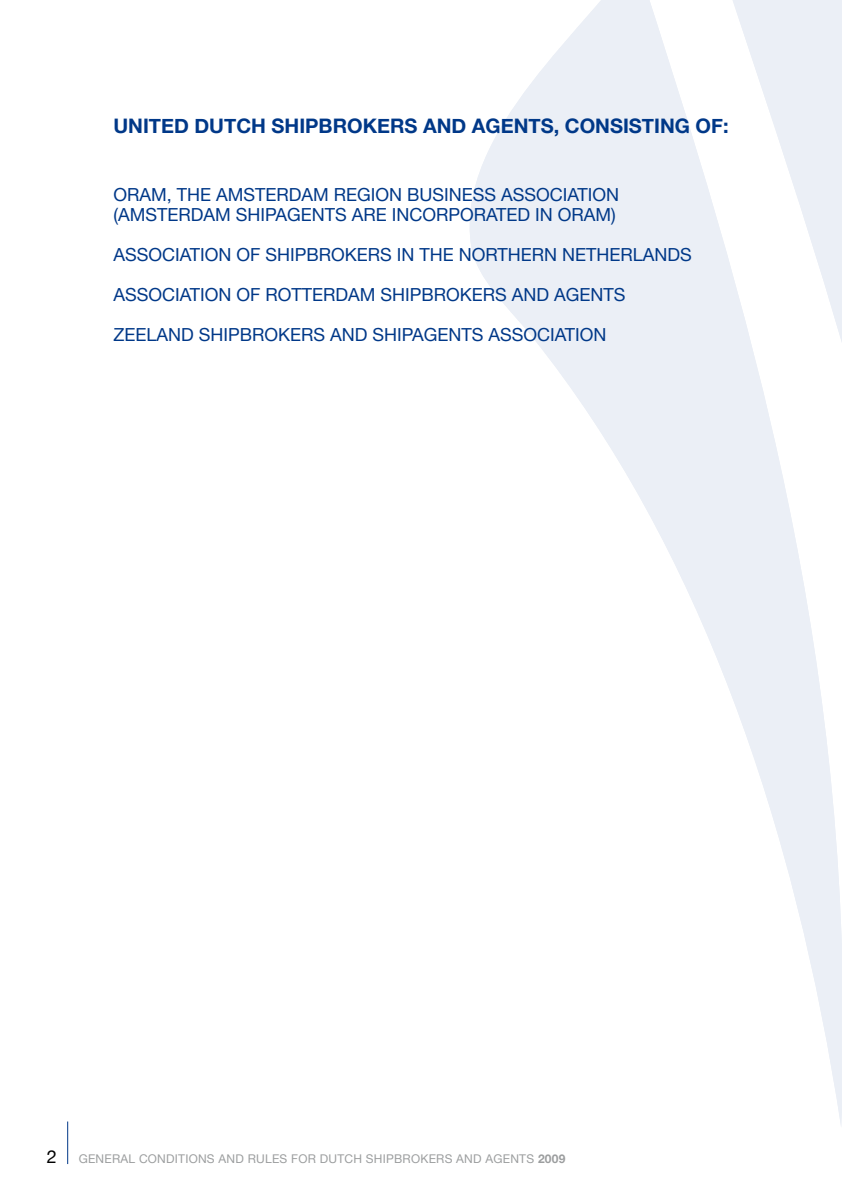
<style>
.page{position:relative;width:842px;height:1191px;background:#fff}
.page>*{position:absolute;margin:0;border:0;box-sizing:border-box;transform-origin:0 0}
.t1{font:700 20px "Helvetica Neue";color:#003888}
.t2{font:18px/20px "Helvetica Neue";color:#003888}
.t3{font:12px "Helvetica Neue";letter-spacing:.02em;color:#9c9e9f}
.s1{font-size:18px;color:#000}
.s2{font-weight:700}
</style>
<div class="page">
<hr style="left:67px;top:1121px;width:1px;height:43px;background:#003888">
<svg style="left:469px;top:0;width:373px;height:1125px"></svg>
<p class="t1" style="left:113px;top:113px;width:617px">UNITED DUTCH SHIPBROKERS AND AGENTS, CONSISTING OF:</p>
<p class="t2" style="left:113px;top:184px;width:14px">ORAM</p>
<p class="t2" style="left:167px;top:184px;width:253px">, THE AMSTERDAM REGION BUS</p>
<p class="t2" style="left:444px;top:184px;width:70px">INESS ASS</p>
<p class="t2" style="left:113px;top:184px;width:507px;text-indent:423px">OCIATION (AMSTERDAM SHIPAGENTS ARE INCORPORATED IN ORAM</p>
<p class="t2" style="left:611px;top:204px;width:6px">)</p>
<p class="t2" style="left:113px;top:244px;width:13px">ASS</p>
<p class="t2" style="left:148px;top:244px;width:542px">OCIATION OF SHIPBROKERS IN THE NORTHERN NETHERLANDS</p>
<p class="t2" style="left:113px;top:284px;width:13px">ASS</p>
<p class="t2" style="left:148px;top:284px;width:476px">OCIATION OF ROTTERDAM SHIPBROKERS AND AGENTS</p>
<p class="t2" style="left:113px;top:324px;width:388px">ZEELAND SHIPBROKERS AND SHIPAGENTS ASS</p>
<p class="t2" style="left:523px;top:324px;width:85px">OCIATION</p>
<p class="t3" style="left:47px;top:1151px;width:520px"><span class="s1">2</span> GENERAL CONDITIONS AND RU LES FOR DUTCH SHIPBROKERS AND AGENTS <span class="s2">2009</span></p>
</div>
